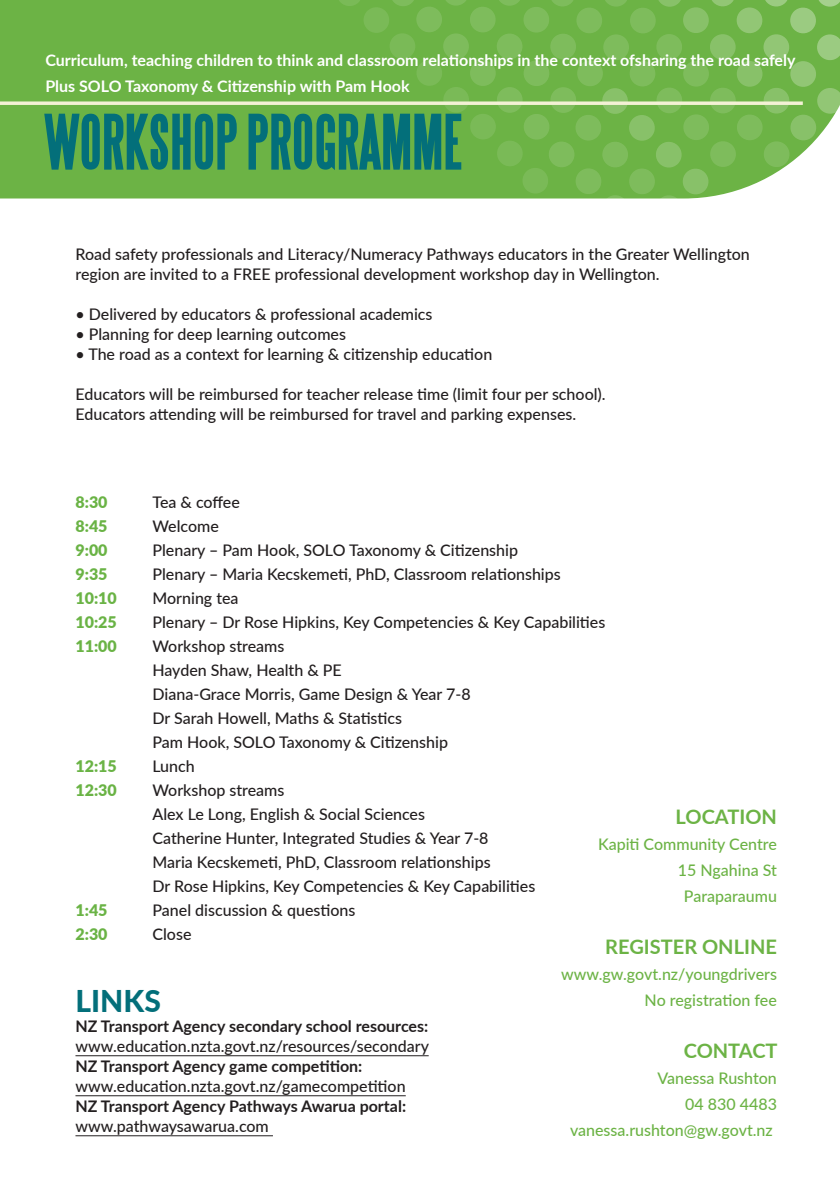
<style>
.page{position:relative;width:840px;height:1191px;background:#fff}
.page>*{position:absolute;margin:0;border:0;box-sizing:border-box;transform-origin:0 0}
.t1{font:700 67.4px "Steelfish";color:#036f7a}
.t2{font:800 30px "Lato";color:#036f7a}
.t3{font:700 20px "Lato";color:#6cb345}
.t4{font:500 16px/24px "Lato";color:#231f20}
.t5{font:500 16px/26px "Lato";color:#6cb345;text-align:right}
.t6{font:700 16px/26px "Lato";color:#fff}
.t7{font:700 16px "Lato";color:#231f20}
.t8{font:900 16px "Lato";color:#6ab345}
</style>
<div class="page">
<div style="left:0;top:0;width:336px;height:198px;background:#6cb345"></div>
<svg style="left:336px;top:0;width:503px;height:199px;background:#78b955"></svg>
<svg style="left:0;top:101px;width:802px;height:4px;background:#e1e9c2"></svg>
<hr style="left:75px;top:1055px;width:353px;height:1px;background:#231f20">
<hr style="left:75px;top:1095px;width:330px;height:1px;background:#231f20">
<hr style="left:75px;top:1135px;width:198px;height:1px;background:#231f20">
<p class="t6" style="left:45px;top:47px;width:751px">Curriculum, teaching children to think and classroom relationships in the context ofsharing the road safely<br>Plus SOLO Taxonomy &amp; Citizenship with Pam Hook</p>
<h1 class="t1" style="left:44px;top:104px;width:419px">WORKSHOP PROGRAMME</h1>
<p class="t4" style="left:75px;top:243px;width:675px;line-height:20px">Road safety professionals and Literacy/Numeracy Pathways educators in the Greater Wellington region are invited to a FREE professional development workshop day in Wellington.</p>
<p class="t4" style="left:75px;top:301px;width:358px">• Delivered by educators &amp; professional academics</p>
<p class="t4" style="left:75px;top:321px;width:272px">• Planning for deep learning outcomes</p>
<p class="t4" style="left:75px;top:341px;width:418px">• The road as a context for learning &amp; citizenship education</p>
<p class="t4" style="left:75px;top:383px;width:531px;line-height:20px">Educators will be reimbursed for teacher release time (limit four per school).<br>Educators attending will be reimbursed for travel and parking expenses.</p>
<p class="t8" style="left:75px;top:490px;width:34px">8:30</p>
<p class="t4" style="left:152px;top:489px;width:89px">Tea &amp; coffee</p>
<p class="t8" style="left:75px;top:514px;width:34px">8:45</p>
<p class="t4" style="left:152px;top:513px;width:68px">Welcome</p>
<p class="t8" style="left:75px;top:538px;width:34px">9:00</p>
<p class="t4" style="left:152px;top:537px;width:367px">Plenary – Pam Hook, SOLO Taxonomy &amp; Citizenship</p>
<p class="t8" style="left:75px;top:562px;width:34px">9:35</p>
<p class="t4" style="left:152px;top:561px;width:409px">Plenary – Maria Kecskemeti, PhD, Classroom relationships</p>
<p class="t8" style="left:75px;top:586px;width:43px">10:10</p>
<p class="t4" style="left:152px;top:585px;width:87px">Morning tea</p>
<p class="t8" style="left:75px;top:610px;width:43px">10:25</p>
<p class="t4" style="left:152px;top:609px;width:454px">Plenary – Dr Rose Hipkins, Key Competencies &amp; Key Capabilities</p>
<p class="t8" style="left:75px;top:634px;width:43px">11:00</p>
<p class="t4" style="left:152px;top:633px;width:319px">Workshop streams<br>Hayden Shaw, Health &amp; PE<br>Diana-Grace Morris, Game Design &amp; Year 7-8<br>Dr Sarah Howell, Maths &amp; Statistics<br>Pam Hook, SOLO Taxonomy &amp; Citizenship</p>
<p class="t8" style="left:75px;top:754px;width:43px">12:15</p>
<p class="t4" style="left:152px;top:753px;width:44px">Lunch</p>
<p class="t8" style="left:75px;top:778px;width:43px">12:30</p>
<p class="t4" style="left:152px;top:777px;width:384px">Workshop streams<br>Alex Le Long, English &amp; Social Sciences<br>Catherine Hunter, Integrated Studies &amp; Year 7-8<br>Maria Kecskemeti, PhD, Classroom relationships<br>Dr Rose Hipkins, Key Competencies &amp; Key Capabilities</p>
<p class="t8" style="left:75px;top:898px;width:34px">1:45</p>
<p class="t4" style="left:152px;top:897px;width:204px">Panel discussion &amp; questions</p>
<p class="t8" style="left:75px;top:922px;width:34px">2:30</p>
<p class="t4" style="left:152px;top:921px;width:40px">Close</p>
<p class="t3" style="left:675px;top:801px;width:103px">LOCATION</p>
<p class="t5" style="left:597px;top:830px;width:180px">Kapiti Community Centre<br>15 Ngahina St<br>Paraparaumu</p>
<p class="t3" style="left:605px;top:931px;width:173px">REGISTER ONLINE</p>
<p class="t5" style="left:561px;top:960px;width:217px">www.gw.govt.nz/youngdrivers<br>No registration fee</p>
<p class="t3" style="left:683px;top:1035px;width:95px">CONTACT</p>
<p class="t5" style="left:569px;top:1064px;width:208px">Vanessa Rushton<br>04 830 4483 vanessa.rushton@gw.govt.nz</p>
<h2 class="t2" style="left:75px;top:978px;width:87px">LINKS</h2>
<p class="t7" style="left:75px;top:1014px;width:354px">NZ Transport Agency secondary school resources:</p>
<p class="t4" style="left:75px;top:1033px;width:355px">www.education.nzta.govt.nz/resources/secondary</p>
<p class="t7" style="left:75px;top:1054px;width:288px">NZ Transport Agency game competition:</p>
<p class="t4" style="left:75px;top:1073px;width:331px">www.education.nzta.govt.nz/gamecompetition</p>
<p class="t7" style="left:75px;top:1094px;width:332px">NZ Transport Agency Pathways Awarua portal:</p>
<p class="t4" style="left:75px;top:1113px;width:195px">www.pathwaysawarua.com</p>
</div>
